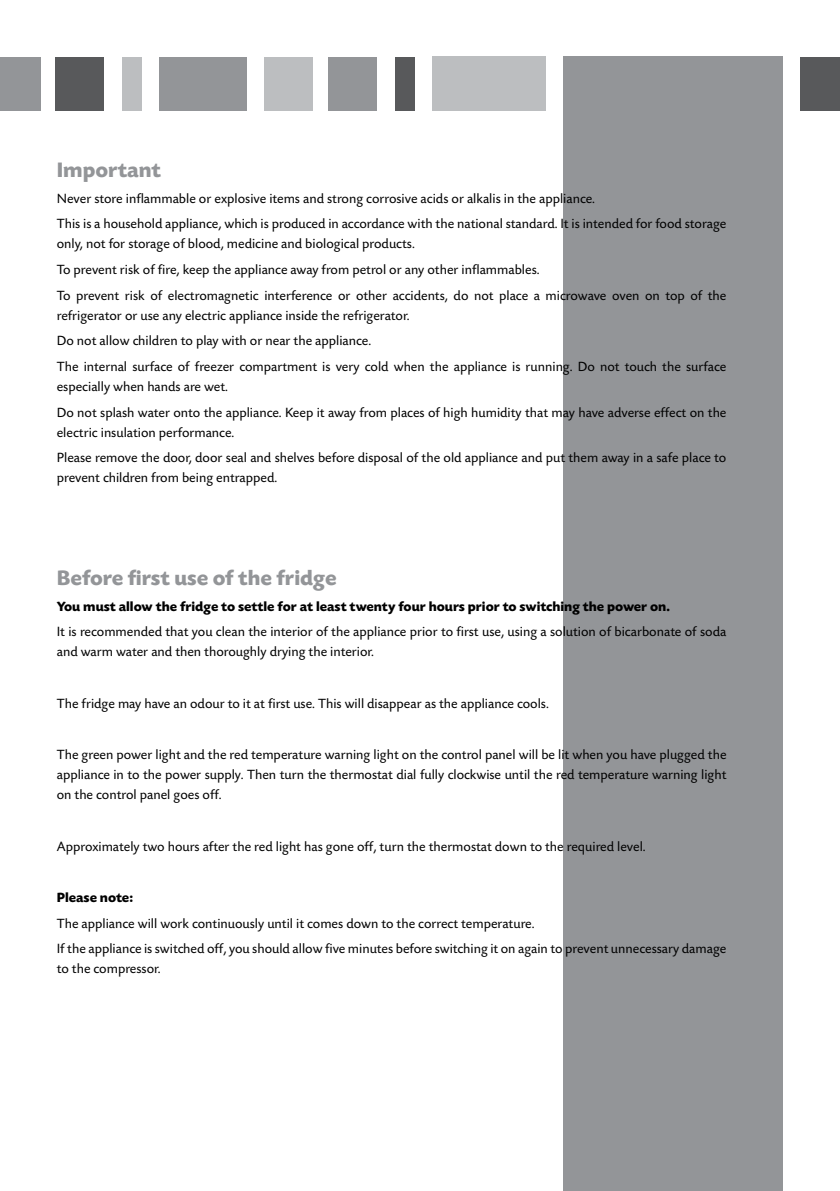
<style>
.page{position:relative;width:840px;height:1191px;background:#fff}
.page>*{position:absolute;margin:0;border:0;box-sizing:border-box;transform-origin:0 0}
.t1{font:700 22px "Today SB";color:#939598}
.t2{font:14px/25.6px "Today SB";color:#000}
.t3{font:700 14px "Today SB";color:#000}
</style>
<div class="page">
<div style="left:800px;top:57px;width:39px;height:53px;background:#58595b"></div>
<div style="left:563px;top:57px;width:219px;height:1134px;background:#939598"></div>
<div style="left:394px;top:57px;width:20px;height:53px;background:#58595b"></div>
<div style="left:328px;top:57px;width:48px;height:53px;background:#939598"></div>
<div style="left:264px;top:57px;width:48px;height:53px;background:#bcbec0"></div>
<div style="left:159px;top:57px;width:88px;height:53px;background:#939598"></div>
<div style="left:122px;top:57px;width:19px;height:53px;background:#bcbec0"></div>
<div style="left:56px;top:57px;width:48px;height:53px;background:#58595b"></div>
<div style="left:0;top:57px;width:40px;height:53px;background:#939598"></div>
<div style="left:432px;top:57px;width:113px;height:54px;background:#bcbec0"></div>
<h1 class="t1" style="left:57px;top:158px;width:106px">Important</h1>
<p class="t2" style="left:57px;top:186px;width:670px">Never store inflammable or explosive items and strong corrosive acids or alkalis in the appliance.<br>This is a household appliance, which is produced in accordance with the national standard. It is intended for food storage</p>
<p class="t2" style="left:57px;top:231px;width:670px">only, not for storage of blood, medicine and biological products.<br>To prevent risk of fire, keep the appliance away from petrol or any other inflammables.<br>To prevent risk of electromagnetic interference or other accidents, do not place a microwave oven on top of the</p>
<p class="t2" style="left:57px;top:303px;width:670px">refrigerator or use any electric appliance inside the refrigerator.<br>Do not allow children to play with or near the appliance.<br>The internal surface of freezer compartment is very cold when the appliance is running. Do not touch the surface</p>
<p class="t2" style="left:57px;top:374px;width:671px">especially when hands are wet.<br>Do not splash water onto the appliance. Keep it away from places of high humidity that may have adverse effect on the</p>
<p class="t2" style="left:57px;top:420px;width:670px">electric insulation performance.<br>Please remove the door, door seal and shelves before disposal of the old appliance and put them away in a safe place to</p>
<p class="t2" style="left:57px;top:465px;width:222px">prevent children from being entrapped.</p>
<h1 class="t1" style="left:57px;top:566px;width:281px">Before first use of the fridge</h1>
<p class="t3" style="left:57px;top:598px;width:614px">You must allow the fridge to settle for at least twenty four hours prior to switching the power on.</p>
<p class="t2" style="left:57px;top:622px;width:670px;line-height:20px">It is recommended that you clean the interior of the appliance prior to first use, using a solution of bicarbonate of soda and warm water and then thoroughly drying the interior.</p>
<p class="t2" style="left:57px;top:691px;width:493px">The fridge may have an odour to it at first use. This will disappear as the appliance cools.</p>
<p class="t2" style="left:57px;top:745px;width:671px;line-height:20px;text-align:justify">The green power light and the red temperature warning light on the control panel will be lit when you have plugged the appliance in to the power supply. Then turn the thermostat dial fully clockwise until the red temperature warning light on the control panel goes off.</p>
<p class="t2" style="left:57px;top:833px;width:590px">Approximately two hours after the red light has gone off, turn the thermostat down to the required level.</p>
<p class="t3" style="left:57px;top:889px;width:78px">Please note:</p>
<p class="t2" style="left:57px;top:910px;width:670px">The appliance will work continuously until it comes down to the correct temperature.<br>If the appliance is switched off, you should allow five minutes before switching it on again to prevent unnecessary damage</p>
<p class="t2" style="left:57px;top:956px;width:105px">to the compressor.</p>
</div>
